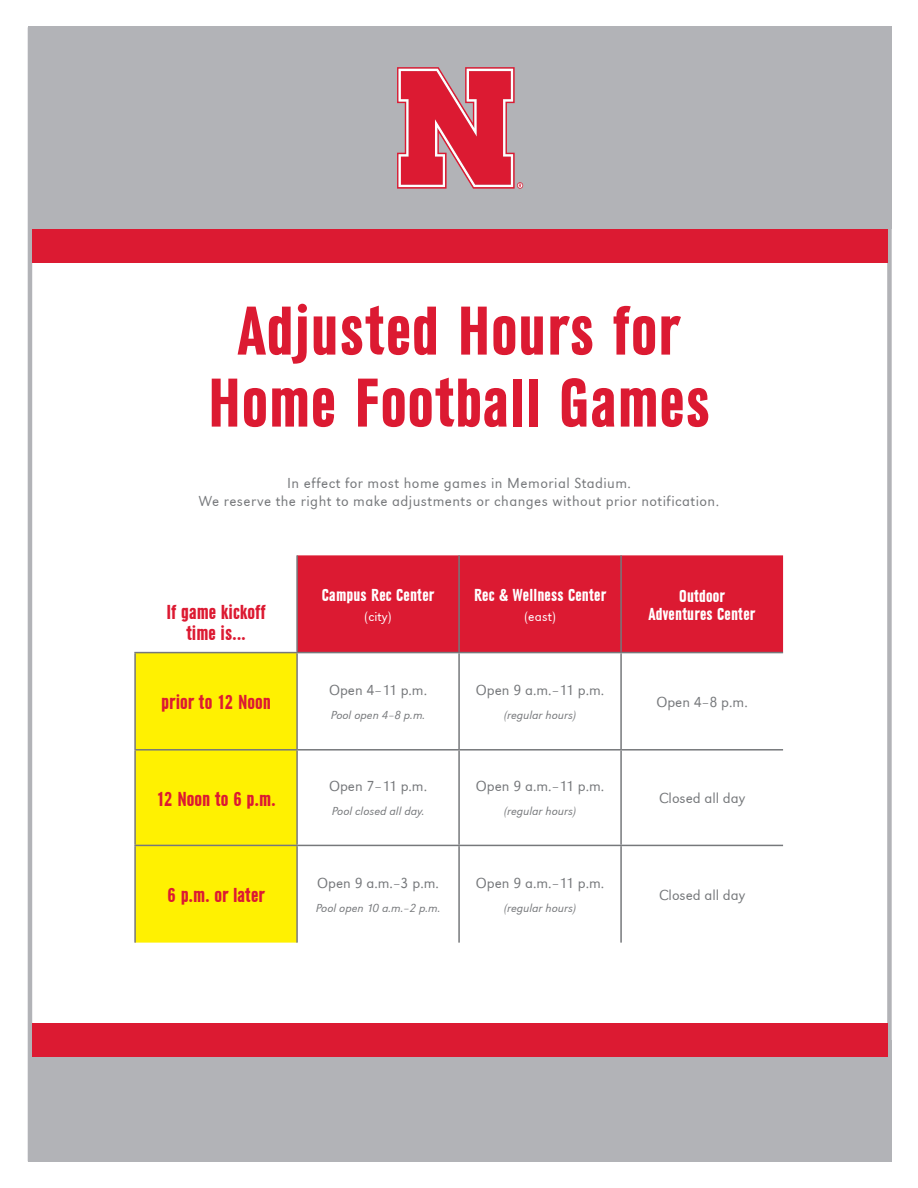
<style>
.page{position:relative;width:918px;height:1188px;background:#fff}
.page>*{position:absolute;margin:0;border:0;box-sizing:border-box;transform-origin:0 0}
.t1{font:700 condensed 72px "URW Grotesk T";letter-spacing:.01em;color:#dc1a32}
.t2{font:700 condensed 21px "URW Grotesk T";color:#dc1a32}
.t3{font:700 condensed 18px "URW Grotesk T";letter-spacing:.01em;color:#fff}
.t4{font:15px "URW Grotesk T Ligh";letter-spacing:.03em;color:#76787b}
.t5{font:15px "URW Grotesk T Ligh";color:#76787b}
.t6{font:13.5px "URW Grotesk T Ligh";letter-spacing:.01em;color:#fff}
.t7{font:12px "URW Grotesk T Ligh Ital";color:#76787b}
</style>
<div class="page">
<div style="left:28px;top:1040px;width:864px;height:121px;background:#b2b3b7"></div>
<div style="left:32px;top:1024px;width:855px;height:33px;background:#dc1a32"></div>
<div style="left:28px;top:27px;width:864px;height:202px;background:#b2b3b7"></div>
<div style="left:32px;top:229px;width:855px;height:34px;background:#dc1a32"></div>
<svg style="left:397px;top:67px;width:126px;height:122px"></svg>
<div style="left:298px;top:555px;width:485px;height:97px;background:#dc1a32"></div>
<div style="left:136px;top:653px;width:160px;height:290px;background:#fff101"></div>
<hr style="left:620px;top:555px;width:2px;height:97px;background:#76787b">
<hr style="left:458px;top:653px;width:2px;height:96px;background:#76787b">
<hr style="left:620px;top:653px;width:2px;height:96px;background:#76787b">
<hr style="left:297px;top:749px;width:162px;height:2px;background:#76787b">
<hr style="left:296px;top:751px;width:2px;height:94px;background:#76787b">
<hr style="left:459px;top:749px;width:162px;height:2px;background:#76787b">
<hr style="left:458px;top:751px;width:2px;height:94px;background:#76787b">
<hr style="left:621px;top:749px;width:162px;height:2px;background:#76787b">
<hr style="left:620px;top:751px;width:2px;height:94px;background:#76787b">
<hr style="left:134px;top:845px;width:163px;height:1px;background:#76787b">
<hr style="left:297px;top:845px;width:162px;height:1px;background:#76787b">
<hr style="left:296px;top:846px;width:2px;height:97px;background:#76787b">
<hr style="left:459px;top:845px;width:162px;height:1px;background:#76787b">
<hr style="left:458px;top:846px;width:2px;height:97px;background:#76787b">
<hr style="left:621px;top:845px;width:162px;height:1px;background:#76787b">
<hr style="left:620px;top:846px;width:2px;height:97px;background:#76787b">
<hr style="left:134px;top:751px;width:2px;height:94px;background:#76787b">
<hr style="left:134px;top:846px;width:2px;height:97px;background:#76787b">
<hr style="left:134px;top:653px;width:2px;height:96px;background:#76787b">
<hr style="left:296px;top:653px;width:2px;height:96px;background:#76787b">
<hr style="left:134px;top:749px;width:163px;height:2px;background:#76787b">
<hr style="left:296px;top:555px;width:2px;height:97px;background:#76787b">
<hr style="left:458px;top:555px;width:2px;height:97px;background:#76787b">
<hr style="left:134px;top:652px;width:163px;height:1px;background:#76787b">
<hr style="left:297px;top:652px;width:162px;height:1px;background:#76787b">
<hr style="left:459px;top:652px;width:162px;height:1px;background:#76787b">
<hr style="left:621px;top:652px;width:162px;height:1px;background:#76787b">
<p class="t1" style="left:239px;top:292px;width:442px">Adjusted Hours for</p>
<p class="t1" style="left:208px;top:364px;width:504px">Home Football Games</p>
<p class="t4" style="left:287px;top:474px;width:346px">In effect for most home games in Memorial Stadium.</p>
<p class="t4" style="left:199px;top:492px;width:522px">We reserve the right to make adjustments or changes without prior notification.</p>
<p class="t2" style="left:166px;top:601px;width:101px">If game kickoff</p>
<p class="t2" style="left:186px;top:622px;width:61px">time is...</p>
<p class="t3" style="left:322px;top:585px;width:114px">Campus Rec Center</p>
<p class="t6" style="left:365px;top:609px;width:28px">(city)</p>
<p class="t3" style="left:474px;top:585px;width:133px">Rec &amp; Wellness Center</p>
<p class="t6" style="left:524px;top:609px;width:33px">(east)</p>
<p class="t3" style="left:679px;top:586px;width:47px">Outdoor</p>
<p class="t3" style="left:649px;top:604px;width:108px">Adventures Center</p>
<p class="t2" style="left:161px;top:691px;width:111px">prior to 12 Noon</p>
<p class="t4" style="left:329px;top:681px;width:100px">Open 4–11 p.m.</p>
<p class="t7" style="left:331px;top:708px;width:96px">Pool open 4–8 p.m.</p>
<p class="t4" style="left:476px;top:681px;width:130px">Open 9 a.m.–11 p.m.</p>
<p class="t7" style="left:504px;top:708px;width:73px">(regular hours)</p>
<p class="t4" style="left:656px;top:693px;width:93px">Open 4–8 p.m.</p>
<p class="t2" style="left:157px;top:787px;width:121px">12 Noon to 6 p.m.</p>
<p class="t4" style="left:329px;top:778px;width:100px">Open 7–11 p.m.</p>
<p class="t7" style="left:332px;top:805px;width:94px">Pool closed all day.</p>
<p class="t4" style="left:476px;top:778px;width:130px">Open 9 a.m.–11 p.m.</p>
<p class="t7" style="left:504px;top:805px;width:73px">(regular hours)</p>
<p class="t5" style="left:659px;top:790px;width:88px">Closed all day</p>
<p class="t2" style="left:167px;top:884px;width:99px">6 p.m. or later</p>
<p class="t4" style="left:317px;top:874px;width:123px">Open 9 a.m.–3 p.m.</p>
<p class="t7" style="left:316px;top:901px;width:126px">Pool open 10 a.m.–2 p.m.</p>
<p class="t4" style="left:476px;top:874px;width:130px">Open 9 a.m.–11 p.m.</p>
<p class="t7" style="left:504px;top:901px;width:73px">(regular hours)</p>
<p class="t5" style="left:659px;top:886px;width:88px">Closed all day</p>
</div>
